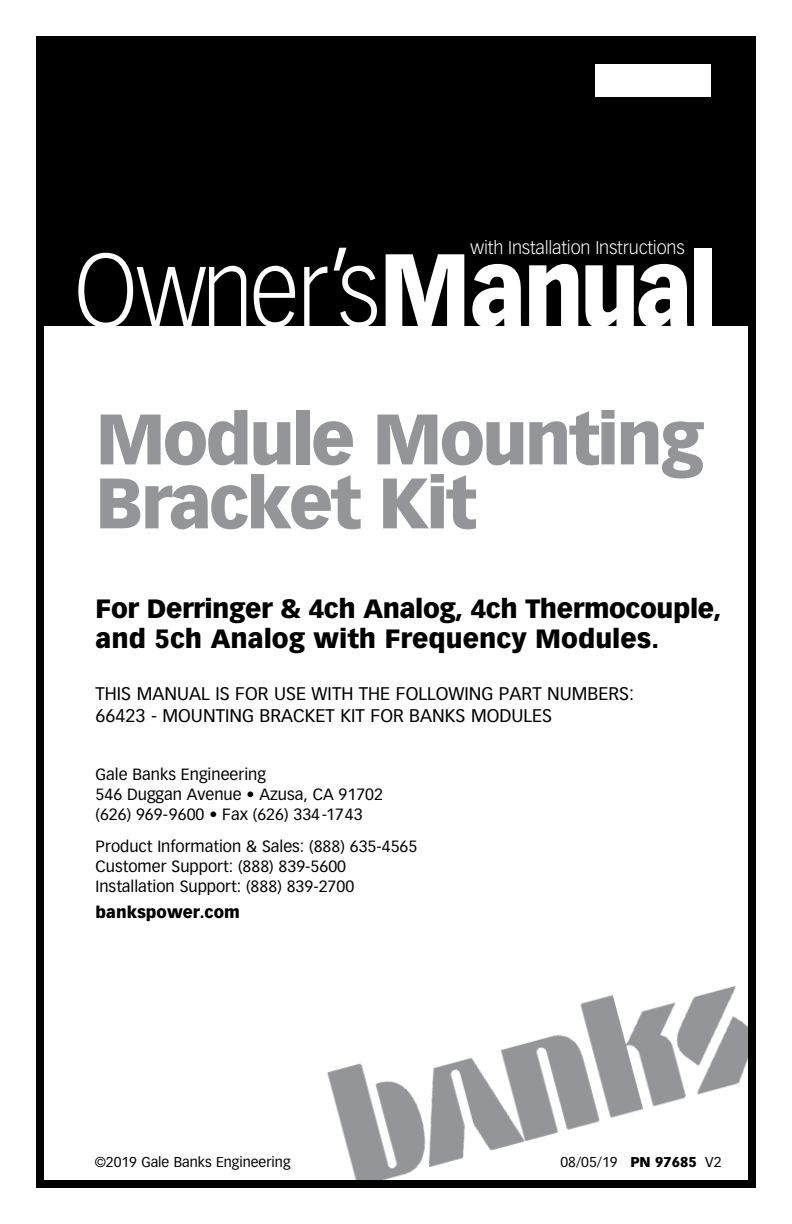
<style>
.page{position:relative;width:792px;height:1224px;background:#fff}
.page>*{position:absolute;margin:0;border:0;box-sizing:border-box;transform-origin:0 0}
.t1{font:300 101.2px "Vectora LT Std";letter-spacing:-.035em;color:#fff;scale:.91 1}
.t2{font:900 70px/64px "Vectora LT Std";letter-spacing:-.04em;color:#939598}
.t3{font:900 26px/30px "Vectora LT Std";letter-spacing:-.015em;color:#000}
.t4{font:18px/21.6px "Vectora LT Std";color:#000}
.t5{font:300 18px "Vectora LT Std";letter-spacing:-.01em;color:#fff}
.t6{font:16px/20px "Vectora LT Std";color:#000}
.t7{font:900 16px "Vectora LT Std";color:#000}
.t8{font:14px "Vectora LT Std";color:#000}
.s1{font-weight:900}
</style>
<div class="page">
<img style="left:327px;top:986px;width:420px;height:193px">
<div style="left:36px;top:36px;width:720px;height:1152px;border:8px solid #000"></div>
<div style="left:36px;top:44px;width:715px;height:281px;background:#000"></div>
<div style="left:595px;top:65px;width:115px;height:32px;background:#fff"></div>
<p class="t5" style="left:471px;top:237px;width:216px">with Installation Instructions</p>
<h1 class="t1" style="left:74px;top:232px;width:709px">Owner’s<span class="s1">Manual</span></h1>
<h2 class="t2" style="left:96px;top:407px;width:610px">Module Mounting<br>Bracket Kit</h2>
<h3 class="t3" style="left:96px;top:594px;width:627px">For Derringer &amp; 4ch Analog, 4ch Thermocouple, and 5ch Analog with Frequency Modules.</h3>
<p class="t4" style="left:96px;top:683px;width:540px">THIS MANUAL IS FOR USE WITH THE FOLLOWING PART NUMBERS:<br>66423 - MOUNTING BRACKET KIT FOR BANKS MODULES</p>
<p class="t6" style="left:96px;top:764px;width:289px">Gale Banks Engineering<br>546 Duggan Avenue • Azusa, CA 91702 (626) 969-9600 • Fax (626) 334-1743</p>
<p class="t6" style="left:96px;top:836px;width:323px">Product Information &amp; Sales: (888) 635-4565<br>Customer Support: (888) 839-5600<br>Installation Support: (888) 839-2700</p>
<p class="t7" style="left:96px;top:902px;width:146px">bankspower.com</p>
<p class="t8" style="left:95px;top:1153px;width:197px">©2019 Gale Banks Engineering</p>
<p class="t8" style="left:561px;top:1153px;width:163px">08/05/19 <span class="s1">PN 97685</span> V2</p>
</div>
